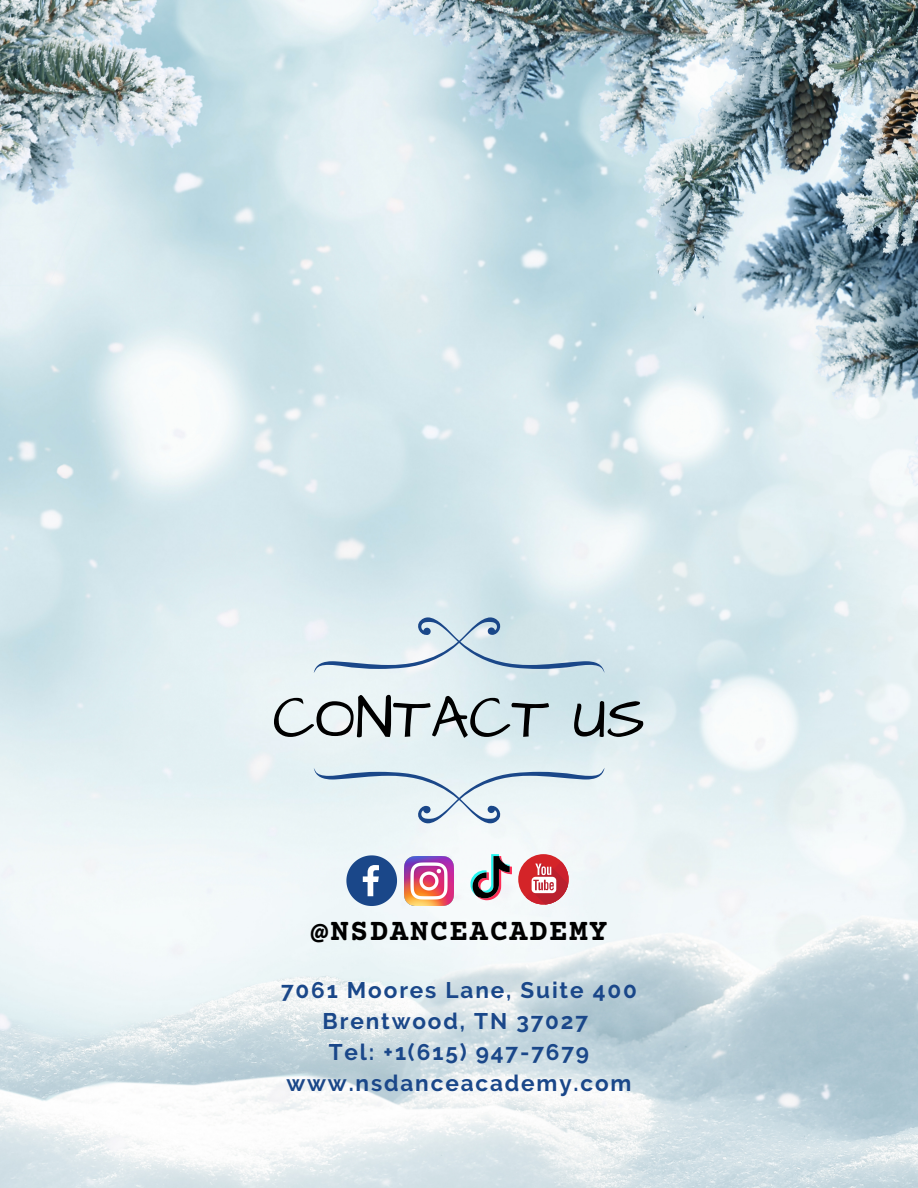
<style>
.page{position:relative;width:918px;height:1188px;background:#fff}
.page>*{position:absolute;margin:0;border:0;box-sizing:border-box;transform-origin:0 0}
.t1{font:60px "Architects Daughter";color:#000}
.t2{font:700 30.45px "Courier Prime";letter-spacing:.055em;color:#000}
.t3{font:700 22.5px/31px "Raleway";letter-spacing:.085em;color:#1a4789;text-align:center}
</style>
<div class="page">
<img style="left:0;top:0;width:918px;height:1188px">
<svg style="left:314px;top:768px;width:291px;height:55px"></svg>
<svg style="left:314px;top:617px;width:291px;height:56px"></svg>
<svg style="left:346px;top:855px;width:51px;height:51px"></svg>
<img style="left:404px;top:856px;width:50px;height:50px">
<div style="left:518px;top:854px;width:51px;height:51px;background:#d42428;border-radius:50%"></div>
<svg style="left:526px;top:862px;width:45px;height:45px"></svg>
<svg style="left:469px;top:854px;width:43px;height:46px"></svg>
<p class="t1" style="left:273px;top:678px;width:374px">CONTACT US</p>
<p class="t2" style="left:310px;top:916px;width:299px">@NSDANCEACADEMY</p>
<p class="t3" style="left:281px;top:974px;width:358px">7061 Moores Lane, Suite 400<br>Brentwood, TN 37027</p>
<p class="t3" style="left:329px;top:1036px;width:262px">Tel: +1(615) 947-7679</p>
<p class="t3" style="left:286px;top:1068px;width:347px">www.nsdanceacademy.com</p>
</div>
